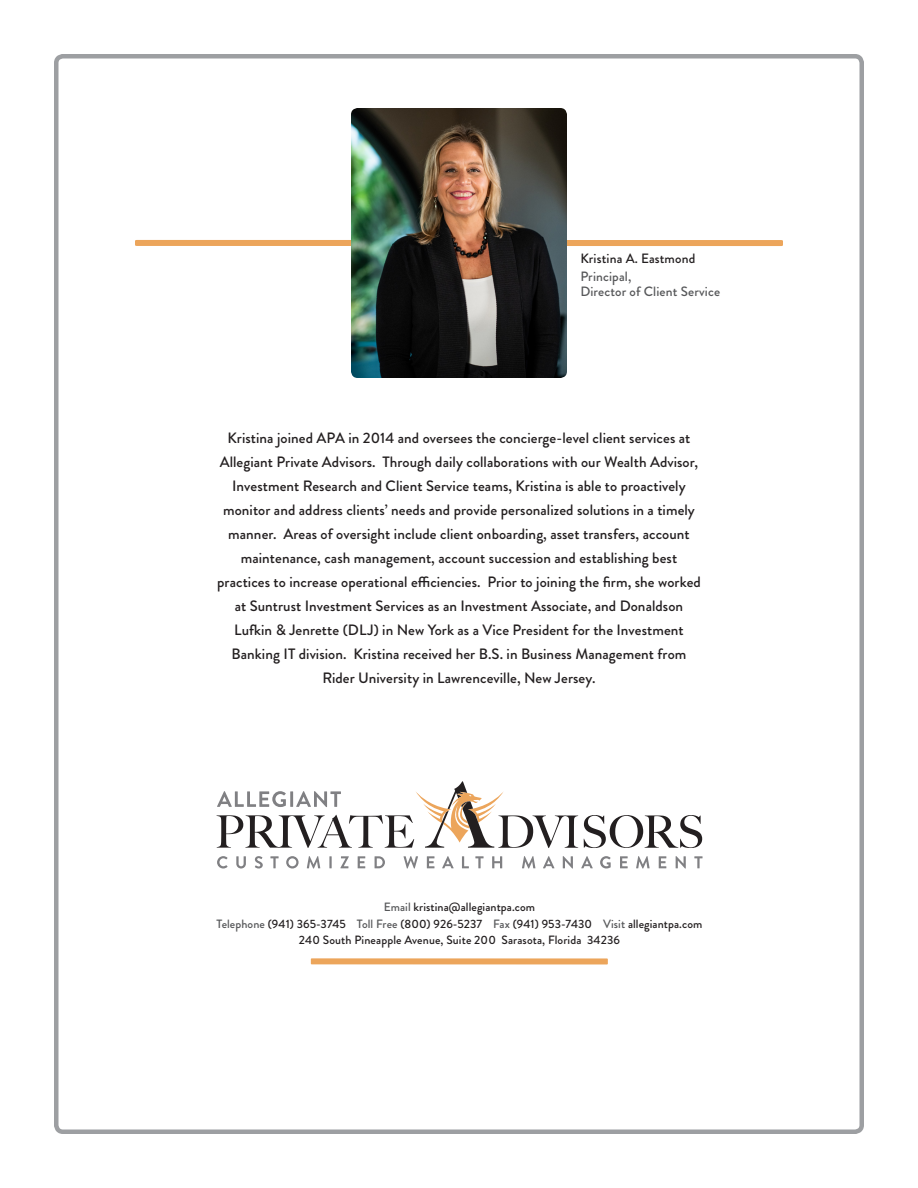
<style>
.page{position:relative;width:918px;height:1188px;background:#fff}
.page>*{position:absolute;margin:0;border:0;box-sizing:border-box;transform-origin:0 0}
.t1{font:500 15px/24px "Brandon Grotesque";letter-spacing:.005em;color:#231f20;text-align:center}
.t2{font:500 13.5px/15px "Brandon Grotesque";letter-spacing:.01em;color:#57585a}
.t3{font:500 13.5px "Brandon Grotesque";letter-spacing:.01em;color:#231f20}
.t4{font:500 12px "Brandon Grotesque";letter-spacing:.005em;color:#231f20}
.s1{color:#57585a}
</style>
<div class="page">
<div style="left:54px;top:54px;width:810px;height:1080px;border:4px solid #9d9fa2;border-radius:7px"></div>
<div style="left:135px;top:240px;width:648px;height:6px;background:#eca55b"></div>
<img style="left:351px;top:108px;width:216px;height:270px">
<div style="left:311px;top:958px;width:297px;height:6px;background:#eca55b"></div>
<svg style="left:217px;top:781px;width:361px;height:67px"></svg>
<svg style="left:584px;top:815px;width:118px;height:33px"></svg>
<svg style="left:217px;top:856px;width:11px;height:13px"></svg>
<svg style="left:236px;top:856px;width:10px;height:13px"></svg>
<svg style="left:255px;top:856px;width:8px;height:13px"></svg>
<svg style="left:270px;top:856px;width:9px;height:12px"></svg>
<svg style="left:286px;top:856px;width:13px;height:13px"></svg>
<svg style="left:307px;top:856px;width:13px;height:13px"></svg>
<svg style="left:329px;top:856px;width:3px;height:12px"></svg>
<svg style="left:340px;top:856px;width:9px;height:12px"></svg>
<svg style="left:358px;top:856px;width:7px;height:12px"></svg>
<svg style="left:375px;top:856px;width:10px;height:12px"></svg>
<svg style="left:404px;top:856px;width:14px;height:13px"></svg>
<svg style="left:427px;top:856px;width:7px;height:12px"></svg>
<svg style="left:442px;top:856px;width:12px;height:12px"></svg>
<svg style="left:462px;top:856px;width:7px;height:12px"></svg>
<svg style="left:475px;top:856px;width:9px;height:12px"></svg>
<svg style="left:492px;top:856px;width:10px;height:12px"></svg>
<svg style="left:522px;top:856px;width:13px;height:13px"></svg>
<svg style="left:543px;top:856px;width:12px;height:12px"></svg>
<svg style="left:563px;top:856px;width:10px;height:13px"></svg>
<svg style="left:581px;top:856px;width:12px;height:12px"></svg>
<svg style="left:600px;top:856px;width:11px;height:13px"></svg>
<svg style="left:620px;top:856px;width:8px;height:12px"></svg>
<svg style="left:636px;top:856px;width:14px;height:13px"></svg>
<svg style="left:659px;top:856px;width:7px;height:12px"></svg>
<svg style="left:676px;top:856px;width:10px;height:13px"></svg>
<svg style="left:694px;top:856px;width:9px;height:12px"></svg>
<p class="t3" style="left:580px;top:249px;width:116px">Kristina A. Eastmond</p>
<p class="t2" style="left:580px;top:269px;width:141px">Principal,<br>Director of Client Service</p>
<p class="t1" style="left:217px;top:426px;width:485px">Kristina joined APA in 2014 and oversees the concierge-level client services at Allegiant Private Advisors. Through daily collaborations with our Wealth Advisor, Investment Research and Client Service teams, Kristina is able to proactively monitor and address clients’ needs and provide personalized solutions in a timely manner. Areas of oversight include client onboarding, asset transfers, account maintenance, cash management, account succession and establishing best practices to increase operational efficiencies. Prior to joining the firm, she worked at Suntrust Investment Services as an Investment Associate, and Donaldson Lufkin &amp; Jenrette (DLJ) in New York as a Vice President for the Investment Banking IT division. Kristina received her B.S. in Business Management from Rider University in Lawrenceville, New Jersey.</p>
<p class="t4" style="left:384px;top:899px;width:153px"><span class="s1">Email</span> kristina@allegiantpa.com</p>
<p class="t4" style="left:217px;top:915px;width:487px"><span class="s1">Telephone</span> (941) 365-3745 <span class="s1">Toll Free</span> (800) 926-5237 <span class="s1">Fax</span> (941) 953-7430 <span class="s1">Visit</span> allegiantpa.com</p>
<p class="t4" style="left:299px;top:932px;width:323px">240 South Pineapple Avenue, Suite 200 Sarasota, Florida 34236</p>
</div>
